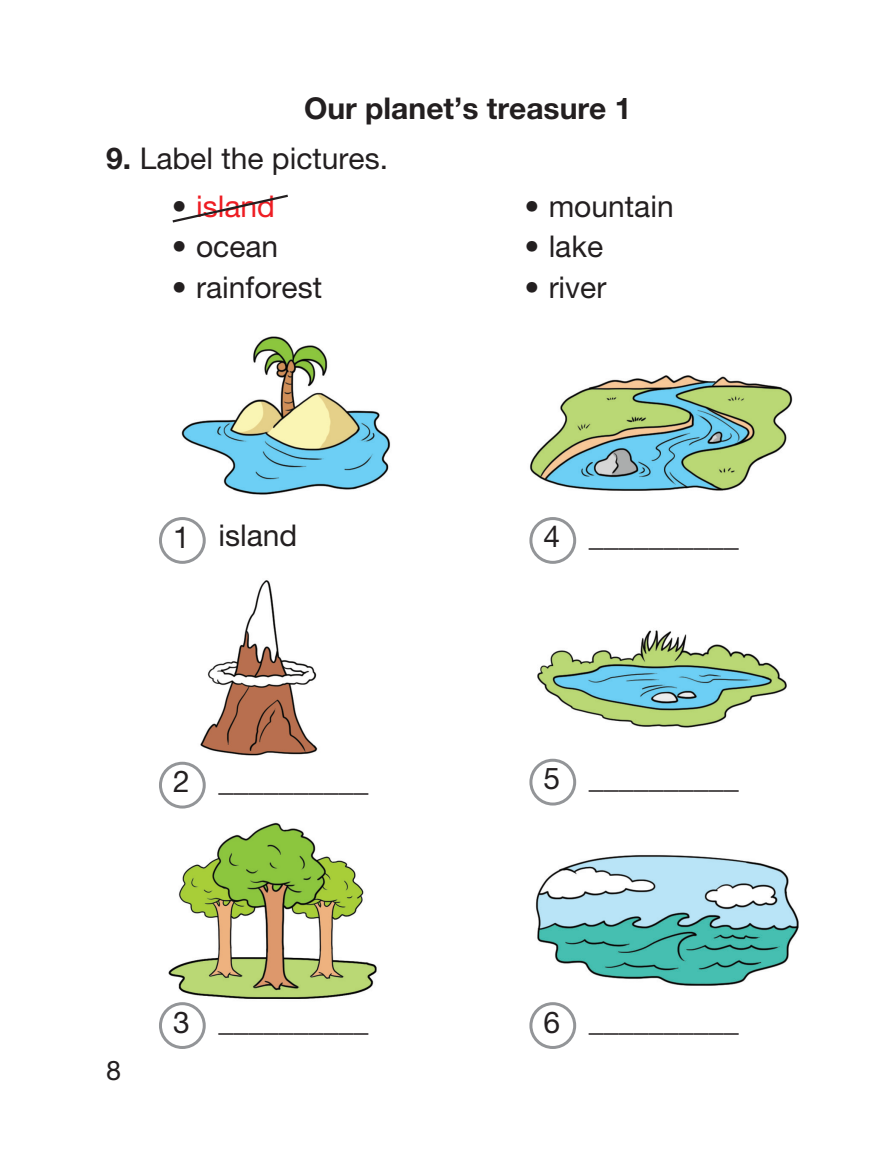
<style>
.page{position:relative;width:893px;height:1149px;background:#fff}
.page>*{position:absolute;margin:0;border:0;box-sizing:border-box;transform-origin:0 0}
.t1{font:30px "Helvetica Neue LTW1 G";color:#231f20}
.t2{font:700 30px "Helvetica Neue LTW1 G";color:#231f20}
.t3{font:30px "Helvetica Neue LTW1 G";color:#ee1d23}
.t4{font:27px "Helvetica Neue LTW1 G";color:#231f20}
.s1{font-weight:700}
.s2{color:#231f20}
</style>
<div class="page">
<img style="left:163px;top:822px;width:214px;height:191px">
<img style="left:200px;top:580px;width:118px;height:176px">
<img style="left:529px;top:375px;width:264px;height:150px">
<img style="left:535px;top:855px;width:264px;height:154px">
<img style="left:537px;top:630px;width:250px;height:98px">
<div style="left:159px;top:517px;width:47px;height:46px;border:3px solid #939598;border-radius:50%"></div>
<div style="left:159px;top:761px;width:47px;height:47px;border:3px solid #939598;border-radius:50%"></div>
<div style="left:159px;top:1001px;width:47px;height:47px;border:3px solid #939598;border-radius:50%"></div>
<div style="left:529px;top:517px;width:47px;height:46px;border:3px solid #939598;border-radius:50%"></div>
<div style="left:529px;top:758px;width:47px;height:47px;border:3px solid #939598;border-radius:50%"></div>
<div style="left:529px;top:1001px;width:47px;height:47px;border:3px solid #939598;border-radius:50%"></div>
<img style="left:181px;top:336px;width:210px;height:159px">
<svg style="left:172px;top:194px;width:116px;height:29px"></svg>
<p class="t2" style="left:304px;top:90px;width:329px">Our planet’s treasure 1</p>
<p class="t1" style="left:106px;top:139px;width:283px"><span class="s1">9.</span> Label the pictures.</p>
<p class="t3" style="left:172px;top:188px;width:105px"><span class="s2">•</span> island</p>
<p class="t1" style="left:172px;top:228px;width:108px">• ocean</p>
<p class="t1" style="left:172px;top:268px;width:152px">• rainforest</p>
<p class="t1" style="left:524px;top:188px;width:151px">• mountain</p>
<p class="t1" style="left:524px;top:228px;width:80px">• lake</p>
<p class="t1" style="left:524px;top:268px;width:83px">• river</p>
<p class="t1" style="left:173px;top:518px;width:18px">1</p>
<p class="t1" style="left:218px;top:516px;width:80px">island</p>
<p class="t1" style="left:173px;top:762px;width:18px">2</p>
<p class="t1" style="left:218px;top:761px;width:151px">__________</p>
<p class="t4" style="left:106px;top:1053px;width:17px">8</p>
<p class="t1" style="left:173px;top:1003px;width:18px">3</p>
<p class="t1" style="left:218px;top:1001px;width:151px">__________</p>
<p class="t1" style="left:544px;top:518px;width:18px">4</p>
<p class="t1" style="left:589px;top:517px;width:151px">__________</p>
<p class="t1" style="left:544px;top:759px;width:18px">5</p>
<p class="t1" style="left:589px;top:758px;width:151px">__________</p>
<p class="t1" style="left:544px;top:1003px;width:18px">6</p>
<p class="t1" style="left:589px;top:1001px;width:151px">__________</p>
</div>
